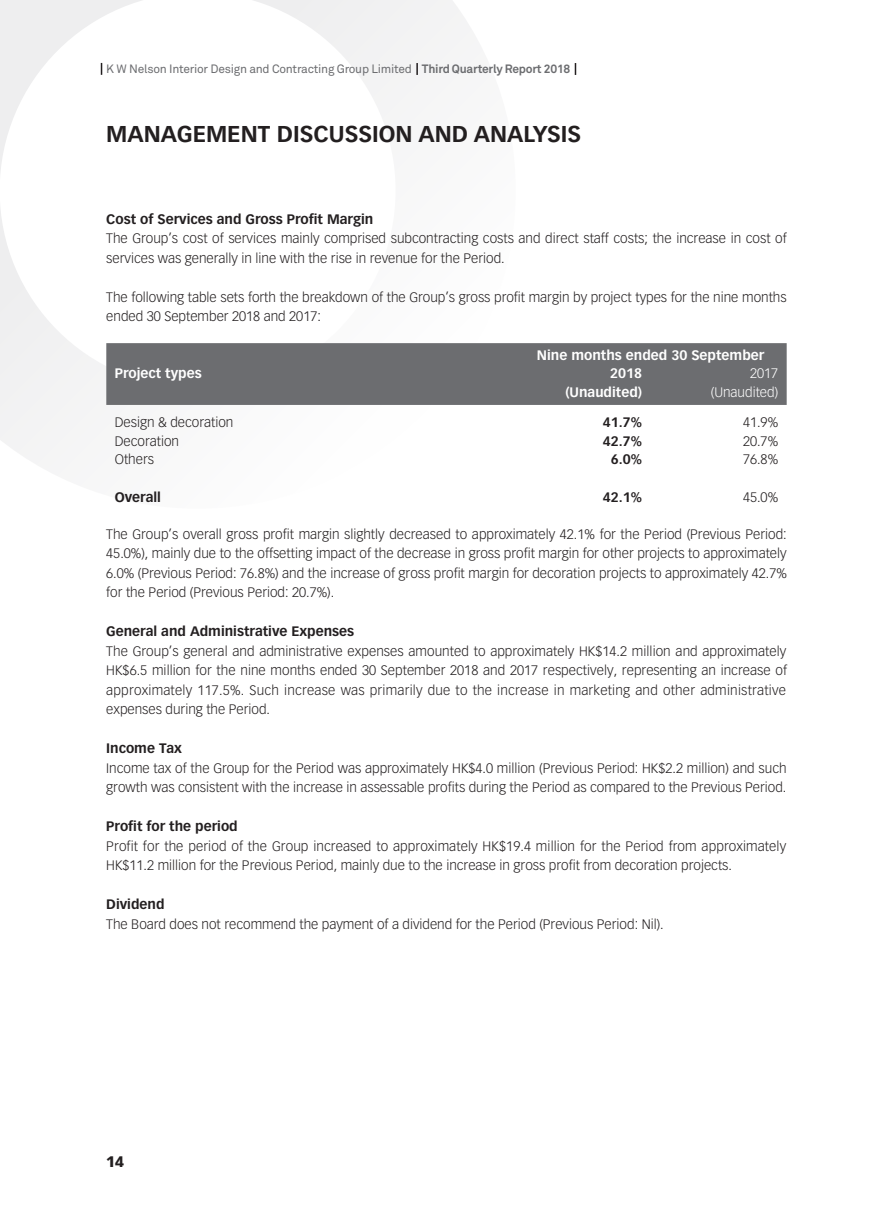
<style>
.page{position:relative;width:893px;height:1212px;background:#fff}
.page>*{position:absolute;margin:0;border:0;box-sizing:border-box;transform-origin:0 0}
.t1{font:700 22.5px "Vectora LT Std";color:#231f20}
.t2{font:900 15px "Vectora LT Std";color:#231f20}
.t3{font:300 13.5px/19.5px "Vectora LT Std";color:#231f20}
.t4{font:700 13.5px "Vectora LT Std";color:#231f20}
.t5{font:700 13.5px "Vectora LT Std";color:#fff}
.t6{font:300 13.5px "Vectora LT Std";color:#fff}
.t7{font:12px "Akkurat Pro";letter-spacing:-.02em;color:#6c6d70}
.s1{font-weight:700}
</style>
<div class="page">
<svg style="left:0;top:0;width:471px;height:464px"></svg>
<svg style="left:0;top:0;width:396px;height:388px"></svg>
<svg style="left:101px;top:63px;width:1px;height:12px"></svg>
<svg style="left:416px;top:63px;width:2px;height:12px"></svg>
<svg style="left:575px;top:63px;width:1px;height:12px"></svg>
<div style="left:106px;top:343px;width:681px;height:62px;background:#6c6d70"></div>
<p class="t7" style="left:106px;top:62px;width:466px">K W Nelson Interior Design and Contracting Group Limited <span class="s1">Third Quarterly Report 2018</span></p>
<h1 class="t1" style="left:106px;top:120px;width:476px">MANAGEMENT DISCUSSION AND ANALYSIS</h1>
<p class="t4" style="left:106px;top:211px;width:269px">Cost of Services and Gross Profit Margin</p>
<p class="t3" style="left:106px;top:229px;width:682px">The Group’s cost of services mainly comprised subcontracting costs and direct staff costs; the increase in cost of services was generally in line with the rise in revenue for the Period.</p>
<p class="t3" style="left:106px;top:287px;width:682px">The following table sets forth the breakdown of the Group’s gross profit margin by project types for the nine months ended 30 September 2018 and 2017:</p>
<p class="t5" style="left:537px;top:347px;width:229px">Nine months ended 30 September</p>
<p class="t5" style="left:115px;top:365px;width:88px">Project types</p>
<p class="t5" style="left:610px;top:365px;width:33px">2018</p>
<p class="t6" style="left:750px;top:366px;width:30px">2017</p>
<p class="t5" style="left:565px;top:384px;width:78px">(Unaudited)</p>
<p class="t6" style="left:711px;top:384px;width:69px">(Unaudited)</p>
<p class="t3" style="left:115px;top:413px;width:120px">Design &amp; decoration</p>
<p class="t4" style="left:603px;top:414px;width:41px">41.7%</p>
<p class="t3" style="left:743px;top:413px;width:37px">41.9%</p>
<p class="t3" style="left:115px;top:431px;width:66px">Decoration</p>
<p class="t4" style="left:603px;top:433px;width:41px">42.7%</p>
<p class="t3" style="left:743px;top:431px;width:37px">20.7%</p>
<p class="t3" style="left:115px;top:450px;width:41px">Others</p>
<p class="t4" style="left:611px;top:451px;width:33px">6.0%</p>
<p class="t3" style="left:743px;top:450px;width:37px">76.8%</p>
<p class="t4" style="left:115px;top:489px;width:48px">Overall</p>
<p class="t4" style="left:603px;top:489px;width:41px">42.1%</p>
<p class="t3" style="left:743px;top:488px;width:37px">45.0%</p>
<p class="t3" style="left:106px;top:524px;width:682px;text-align:justify">The Group’s overall gross profit margin slightly decreased to approximately 42.1% for the Period (Previous Period:<br>45.0%), mainly due to the offsetting impact of the decrease in gross profit margin for other projects to approximately 6.0% (Previous Period: 76.8%) and the increase of gross profit margin for decoration projects to approximately 42.7% for the Period (Previous Period: 20.7%).</p>
<p class="t4" style="left:106px;top:623px;width:249px">General and Administrative Expenses</p>
<p class="t3" style="left:106px;top:641px;width:682px;text-align:justify">The Group’s general and administrative expenses amounted to approximately HK$14.2 million and approximately HK$6.5 million for the nine months ended 30 September 2018 and 2017 respectively, representing an increase of approximately 117.5%. Such increase was primarily due to the increase in marketing and other administrative expenses during the Period.</p>
<p class="t4" style="left:106px;top:740px;width:77px">Income Tax</p>
<p class="t3" style="left:106px;top:758px;width:682px">Income tax of the Group for the Period was approximately HK$4.0 million (Previous Period: HK$2.2 million) and such growth was consistent with the increase in assessable profits during the Period as compared to the Previous Period.</p>
<p class="t4" style="left:106px;top:818px;width:133px">Profit for the period</p>
<p class="t3" style="left:106px;top:836px;width:681px">Profit for the period of the Group increased to approximately HK$19.4 million for the Period from approximately<br>HK$11.2 million for the Previous Period, mainly due to the increase in gross profit from decoration projects.</p>
<p class="t4" style="left:106px;top:896px;width:60px">Dividend</p>
<p class="t3" style="left:106px;top:914px;width:559px">The Board does not recommend the payment of a dividend for the Period (Previous Period: Nil).</p>
<p class="t2" style="left:106px;top:1152px;width:19px">14</p>
</div>
